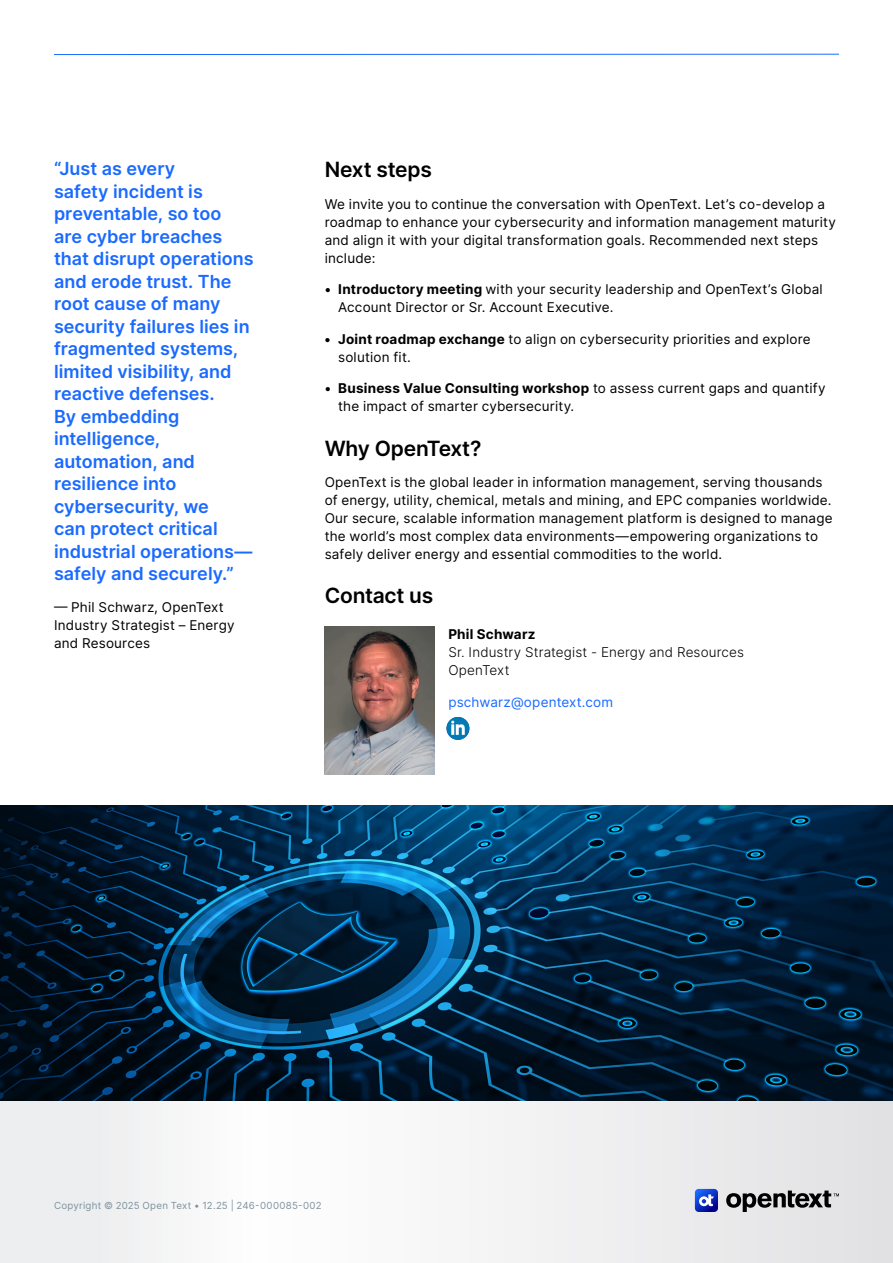
<style>
.page{position:relative;width:893px;height:1263px;background:#fff}
.page>*{position:absolute;margin:0;border:0;box-sizing:border-box;transform-origin:0 0}
.H2_Heading{font:600 21px "Inter";letter-spacing:-.01em;color:#000}
.Pull_Quote{font:600 18px/22.5px "Inter";color:#1a6aff}
.Body{font:13.5px/18px "Inter";letter-spacing:.015em;color:#000}
.Body-2{font:300 13.5px/18px "Inter";letter-spacing:.01em;color:#000}
.Body-3{font:13.5px "Inter";letter-spacing:.015em;color:#1a6aff}
.t1{font:9.75px "Inter";letter-spacing:.025em;color:#7e929f}
.s1{font-weight:700}
</style>
<div class="page">
<svg style="left:0;top:1101px;width:893px;height:162px"></svg>
<svg style="left:726px;top:1190px;width:113px;height:22px"></svg>
<svg style="left:695px;top:1189px;width:23px;height:23px"></svg>
<img style="left:0;top:805px;width:893px;height:296px">
<img style="left:325px;top:627px;width:110px;height:148px">
<hr style="left:54px;top:54px;width:785px;height:1px;background:#1a6aff">
<img style="left:446px;top:717px;width:23px;height:23px;border-radius:11px">
<p class="Pull_Quote" style="left:54px;top:157px;width:201px">“Just as every<br>safety incident is preventable, so too are cyber breaches that disrupt operations and erode trust. The root cause of many security failures lies in fragmented systems, limited visibility, and reactive defenses.<br>By embedding intelligence, automation, and resilience into cybersecurity, we<br>can protect critical industrial operations— safely and securely.”</p>
<p class="Body" style="left:54px;top:597px;width:182px">— Phil Schwarz, OpenText<br>Industry Strategist – Energy and Resources</p>
<h2 class="H2_Heading" style="left:325px;top:154px;width:109px">Next steps</h2>
<p class="Body" style="left:325px;top:195px;width:513px">We invite you to continue the conversation with OpenText. Let’s co-develop a roadmap to enhance your cybersecurity and information management maturity and align it with your digital transformation goals. Recommended next steps include:</p>
<p class="Body" style="left:338px;top:280px;width:486px;text-indent:-13px"><span class="s1">• Introductory meeting</span> with your security leadership and OpenText’s Global<br>Account Director or Sr. Account Executive.</p>
<p class="Body" style="left:338px;top:330px;width:474px;text-indent:-14px"><span class="s1">• Joint roadmap exchange</span> to align on cybersecurity priorities and explore solution fit.</p>
<p class="Body" style="left:338px;top:379px;width:489px;text-indent:-13px"><span class="s1">• Business Value Consulting workshop</span> to assess current gaps and quantify the impact of smarter cybersecurity.</p>
<h2 class="H2_Heading" style="left:325px;top:433px;width:159px">Why OpenText?</h2>
<p class="Body" style="left:325px;top:473px;width:509px">OpenText is the global leader in information management, serving thousands of energy, utility, chemical, metals and mining, and EPC companies worldwide.<br>Our secure, scalable information management platform is designed to manage the world’s most complex data environments—empowering organizations to safely deliver energy and essential commodities to the world.</p>
<h2 class="H2_Heading" style="left:325px;top:580px;width:110px">Contact us</h2>
<p class="Body-2" style="left:448px;top:625px;width:297px"><span class="s1">Phil Schwarz<br></span>Sr. Industry Strategist - Energy and Resources<br>OpenText</p>
<p class="Body-3" style="left:448px;top:692px;width:166px">pschwarz@opentext.com</p>
<p class="t1" style="left:54px;top:1198px;width:269px">Copyright © 2025 Open Text • 12.25 | 246-000085-002</p>
</div>
